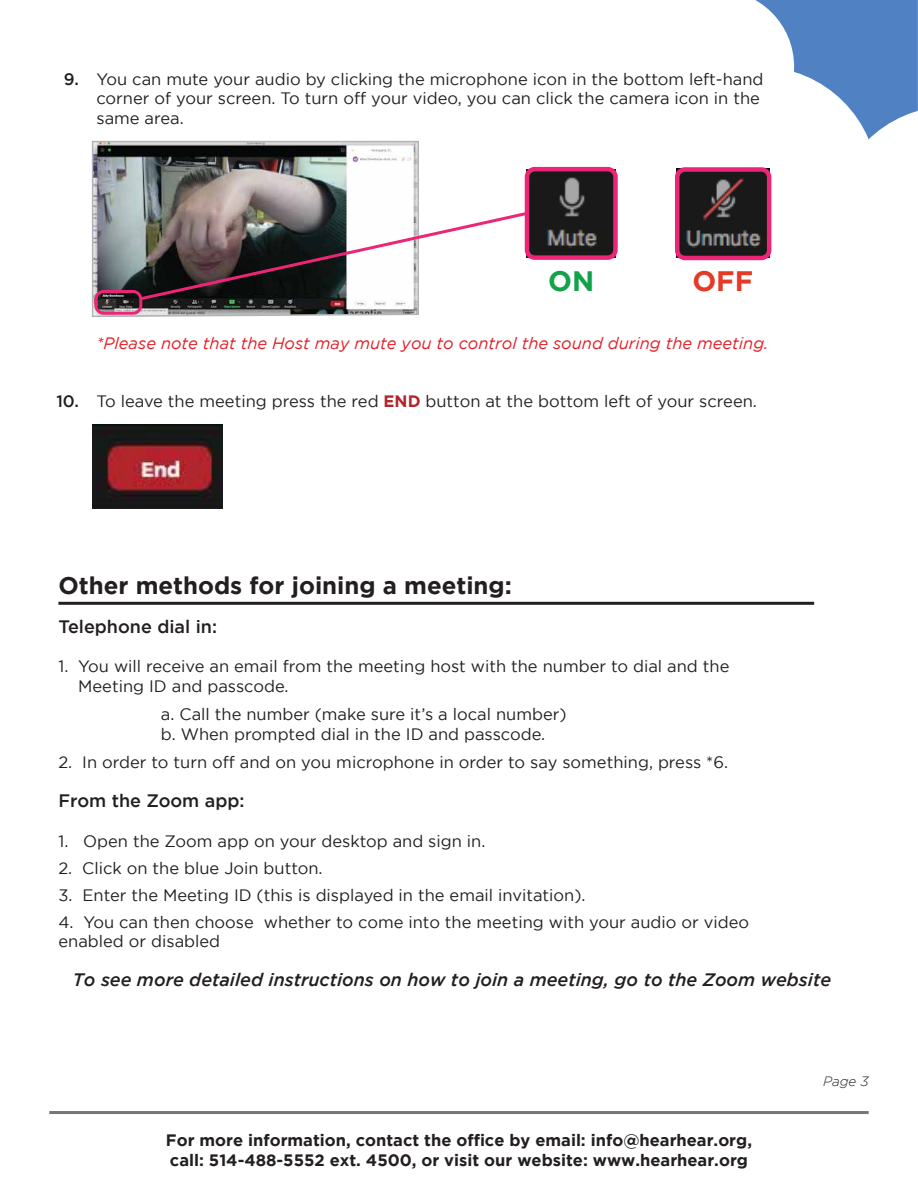
<style>
.page{position:relative;width:918px;height:1188px;background:#fff}
.page>*{position:absolute;margin:0;border:0;box-sizing:border-box;transform-origin:0 0}
.t1{font:700 28.05px "Gotham";color:#e53a25}
.t2{font:700 28.05px "Gotham";color:#11a24a}
.t3{font:700 24px "Gotham";color:#231f20}
.t4{font:italic 500 18px "Gotham";color:#231f20}
.t5{font:500 18px "Gotham";color:#231f20}
.t6{font:16.5px/19.5px "Gotham";color:#231f20}
.t7{font:700 16.5px/19.5px "Gotham";color:#231f20}
.t8{font:italic 16.5px "Gotham";color:#e41e25}
.t9{font:500 16.5px "Gotham";color:#231f20}
.t10{font:italic 300 13.5px "Gotham";color:#231f20}
.s1{font-weight:700;color:#b3242c}
</style>
<div class="page">
<div style="left:534px;top:0;width:384px;height:167px;background:#5082c3"></div>
<svg style="left:848px;top:106px;width:70px;height:61px"></svg>
<svg style="left:534px;top:0;width:260px;height:163px"></svg>
<div style="left:641px;top:67px;width:237px;height:237px;background:#fff;border-radius:50%"></div>
<hr style="left:49px;top:1111px;width:820px;height:3px;background:#747677">
<hr style="left:58px;top:602px;width:756px;height:3px;background:#231f20">
<img style="left:530px;top:172px;width:83px;height:83px">
<img style="left:91px;top:140px;width:328px;height:177px">
<div style="left:94px;top:290px;width:48px;height:25px;border:3px solid #ed2577;border-radius:8px"></div>
<svg style="left:137px;top:210px;width:394px;height:92px"></svg>
<div style="left:525px;top:167px;width:93px;height:93px;border:4px solid #ed2577;border-radius:8px"></div>
<img style="left:676px;top:169px;width:90px;height:89px">
<div style="left:675px;top:167px;width:96px;height:93px;border:4px solid #ed2577;border-radius:8px"></div>
<img style="left:92px;top:425px;width:130px;height:84px">
<p class="t9" style="left:64px;top:69px;width:17px">9.</p>
<p class="t6" style="left:96px;top:69px;width:669px">You can mute your audio by clicking the microphone icon in the bottom left-hand corner of your screen. To turn off your video, you can click the camera icon in the same area.</p>
<p class="t9" style="left:56px;top:392px;width:24px">10.</p>
<h1 class="t2" style="left:548px;top:265px;width:48px">ON</h1>
<h1 class="t1" style="left:692px;top:265px;width:62px">OFF</h1>
<p class="t8" style="left:96px;top:334px;width:673px">*Please note that the Host may mute you to control the sound during the meeting.</p>
<p class="t6" style="left:96px;top:391px;width:662px">To leave the meeting press the red <span class="s1">END</span> button at the bottom left of your screen.</p>
<h2 class="t3" style="left:58px;top:572px;width:455px">Other methods for joining a meeting:</h2>
<p class="t5" style="left:58px;top:617px;width:160px">Telephone dial in:</p>
<p class="t6" style="left:78px;top:656px;width:653px;text-indent:-20px">1. You will receive an email from the meeting host with the number to dial and the<br>Meeting ID and passcode.</p>
<p class="t6" style="left:161px;top:704px;width:407px">a. Call the number (make sure it’s a local number) b. When prompted dial in the ID and passcode.</p>
<p class="t6" style="left:58px;top:752px;width:671px">2. In order to turn off and on you microphone in order to say something, press *6.</p>
<p class="t5" style="left:58px;top:791px;width:188px">From the Zoom app:</p>
<p class="t6" style="left:58px;top:831px;width:429px">1. Open the Zoom app on your desktop and sign in.</p>
<p class="t6" style="left:58px;top:858px;width:266px">2. Click on the blue Join button.</p>
<p class="t6" style="left:58px;top:885px;width:529px">3. Enter the Meeting ID (this is displayed in the email invitation).</p>
<p class="t6" style="left:58px;top:912px;width:692px">4. You can then choose whether to come into the meeting with your audio or video enabled or disabled</p>
<p class="t4" style="left:73px;top:969px;width:760px">To see more detailed instructions on how to join a meeting, go to the Zoom website</p>
<p class="t7" style="left:166px;top:1130px;width:588px">For more information, contact the office by email: info@hearhear.org, call: 514-488-5552 ext. 4500, or visit our website: www.hearhear.org</p>
<p class="t10" style="left:823px;top:1074px;width:47px">Page 3</p>
</div>
